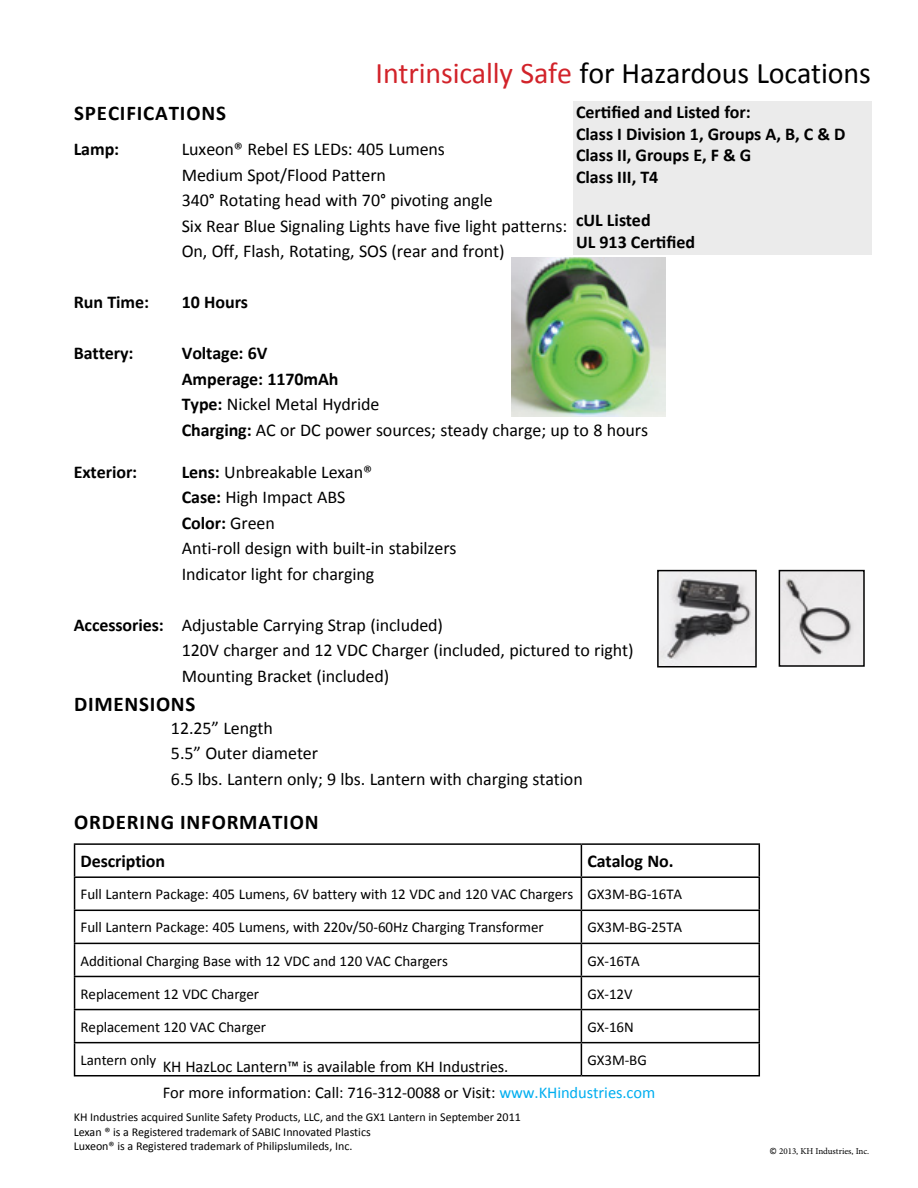
<style>
.page{position:relative;width:918px;height:1188px;background:#fff}
.page>*{position:absolute;margin:0;border:0;box-sizing:border-box;transform-origin:0 0}
.t1{font:30px "Calibri";letter-spacing:-.005em;color:#000}
.t2{font:700 21px "Calibri";letter-spacing:.04em;color:#000}
.t3{font:18px/25.5px "Calibri";letter-spacing:-.005em;color:#000}
.t4{font:700 18px/21.6px "Calibri";letter-spacing:-.005em;color:#000}
.t5{font:16.5px/26.2px "Calibri";letter-spacing:-.005em;color:#000}
.t6{font:15px "Calibri";letter-spacing:-.005em;color:#000}
.t7{font:12px/14.4px "Calibri";color:#000}
.t8{font:9px "Minion Pro";color:#000}
.s1{color:#d2232a}
.s2{font-weight:700}
.s3{color:#00aeef}
.s4{font-family:"Calibri"}
</style>
<div class="page">
<div style="left:573px;top:101px;width:299px;height:154px;background:#ebebeb"></div>
<hr style="left:74px;top:843px;width:507px;height:2px;background:#000">
<hr style="left:74px;top:845px;width:1px;height:31px;background:#000">
<hr style="left:581px;top:843px;width:179px;height:2px;background:#000">
<hr style="left:581px;top:845px;width:1px;height:31px;background:#000">
<hr style="left:759px;top:845px;width:1px;height:31px;background:#000">
<hr style="left:74px;top:876px;width:507px;height:2px;background:#000">
<hr style="left:74px;top:878px;width:1px;height:32px;background:#000">
<hr style="left:581px;top:876px;width:179px;height:2px;background:#000">
<hr style="left:581px;top:878px;width:1px;height:32px;background:#000">
<hr style="left:759px;top:878px;width:1px;height:32px;background:#000">
<hr style="left:74px;top:910px;width:507px;height:1px;background:#000">
<hr style="left:74px;top:911px;width:1px;height:32px;background:#000">
<hr style="left:581px;top:910px;width:179px;height:1px;background:#000">
<hr style="left:581px;top:911px;width:1px;height:32px;background:#000">
<hr style="left:759px;top:911px;width:1px;height:32px;background:#000">
<hr style="left:74px;top:943px;width:507px;height:1px;background:#000">
<hr style="left:74px;top:944px;width:1px;height:32px;background:#000">
<hr style="left:581px;top:943px;width:179px;height:1px;background:#000">
<hr style="left:581px;top:944px;width:1px;height:32px;background:#000">
<hr style="left:759px;top:944px;width:1px;height:32px;background:#000">
<hr style="left:74px;top:976px;width:507px;height:1px;background:#000">
<hr style="left:74px;top:977px;width:1px;height:32px;background:#000">
<hr style="left:581px;top:976px;width:179px;height:1px;background:#000">
<hr style="left:581px;top:977px;width:1px;height:32px;background:#000">
<hr style="left:759px;top:977px;width:1px;height:32px;background:#000">
<hr style="left:74px;top:1009px;width:507px;height:1px;background:#000">
<hr style="left:74px;top:1010px;width:1px;height:32px;background:#000">
<hr style="left:581px;top:1009px;width:179px;height:1px;background:#000">
<hr style="left:581px;top:1010px;width:1px;height:32px;background:#000">
<hr style="left:759px;top:1010px;width:1px;height:32px;background:#000">
<hr style="left:74px;top:1042px;width:507px;height:1px;background:#000">
<hr style="left:74px;top:1043px;width:1px;height:32px;background:#000">
<hr style="left:581px;top:1042px;width:179px;height:1px;background:#000">
<hr style="left:581px;top:1043px;width:1px;height:32px;background:#000">
<hr style="left:759px;top:1043px;width:1px;height:32px;background:#000">
<hr style="left:74px;top:1075px;width:507px;height:1px;background:#000">
<hr style="left:581px;top:1075px;width:179px;height:1px;background:#000">
<img style="left:660px;top:573px;width:94px;height:92px">
<div style="left:657px;top:570px;width:100px;height:98px;border:2px solid #000"></div>
<img style="left:782px;top:573px;width:80px;height:91px">
<div style="left:779px;top:570px;width:86px;height:97px;border:2px solid #000"></div>
<img style="left:511px;top:258px;width:155px;height:158px">
<h1 class="t1" style="left:376px;top:54px;width:497px"><span class="s1">Intrinsically Safe</span> for Hazardous Locations</h1>
<p class="t4" style="left:576px;top:101px;width:269px">Certified and Listed for:<br>Class I Division 1, Groups A, B, C &amp; D<br>Class II, Groups E, F &amp; G<br>Class III, T4</p>
<p class="t4" style="left:576px;top:209px;width:121px">cUL Listed<br>UL 913 Certified</p>
<p class="t2" style="left:74px;top:100px;width:153px">Specifications</p>
<p class="t4" style="left:74px;top:139px;width:47px">Lamp:</p>
<p class="t3" style="left:182px;top:137px;width:387px">Luxeon® Rebel ES LEDs: 405 Lumens<br>Medium Spot/Flood Pattern<br>340° Rotating head with 70° pivoting angle<br>Six Rear Blue Signaling Lights have five light patterns:<br>On, Off, Flash, Rotating, SOS (rear and front)</p>
<p class="t4" style="left:74px;top:292px;width:77px">Run Time:</p>
<p class="t4" style="left:182px;top:292px;width:68px">10 Hours</p>
<p class="t4" style="left:74px;top:343px;width:93px">Battery: V</p>
<p class="t4" style="left:192px;top:343px;width:76px">oltage: 6V</p>
<p class="t4" style="left:74px;top:368px;width:41px">A</p>
<p class="t3" style="left:182px;top:366px;width:468px;text-indent:11px"><span class="s2">mperage: 1170mAh<br>Type:</span> Nickel Metal Hydride<br><span class="s2">Charging:</span> AC or DC power sources; steady charge; up to 8 hours</p>
<p class="t4" style="left:74px;top:461px;width:65px">Exterior:</p>
<p class="t3" style="left:182px;top:459px;width:276px"><span class="s2">Lens:</span> Unbreakable Lexan®<br><span class="s2">Case:</span> High Impact ABS<br><span class="s2">Color:</span> Green<br>Anti-roll design with built-in stabilzers<br>Indicator light for charging</p>
<p class="t3" style="left:182px;top:612px;width:453px;text-indent:-108px"><span class="s2">Accessories:</span> Adjustable Carrying Strap (included)<br>120V charger and 12 VDC Charger (included, pictured to right)<br>Mounting Bracket (included)</p>
<p class="t3" style="left:171px;top:715px;width:413px">12.25” Length<br>5.5” Outer diameter<br>6.5 lbs. Lantern only; 9 lbs. Lantern with charging station</p>
<p class="t2" style="left:74px;top:690px;width:13px">DIMENSI</p>
<p class="t2" style="left:156px;top:690px;width:24px">ONS</p>
<p class="t2" style="left:74px;top:809px;width:246px">Ordering Information</p>
<p class="t4" style="left:81px;top:851px;width:86px">Description</p>
<p class="t4" style="left:587px;top:851px;width:88px">Catalog No.</p>
<p class="t6" style="left:81px;top:885px;width:603px">Full Lantern Package: 405 Lumens, 6V battery with 12 VDC and 120 VAC Chargers GX3M-BG-16TA</p>
<p class="t6" style="left:81px;top:918px;width:465px">Full Lantern Package: 405 Lumens, with 220v/50-60Hz Charging Transformer</p>
<p class="t6" style="left:587px;top:918px;width:96px">GX3M-BG-25TA</p>
<p class="t6" style="left:81px;top:951px;width:369px">Additional Charging Base with 12 VDC and 120 VAC Chargers</p>
<p class="t6" style="left:587px;top:951px;width:54px">GX-16TA</p>
<p class="t6" style="left:81px;top:984px;width:180px">Replacement 12 VDC Charger</p>
<p class="t6" style="left:587px;top:984px;width:47px">GX-12V</p>
<p class="t6" style="left:81px;top:1017px;width:187px">Replacement 120 VAC Charger</p>
<p class="t6" style="left:587px;top:1017px;width:48px">GX-16N</p>
<p class="t6" style="left:81px;top:1050px;width:77px">Lantern only</p>
<p class="t6" style="left:587px;top:1050px;width:61px">GX3M-BG</p>
<p class="t5" style="left:163px;top:1054px;width:494px">KH HazLoc Lantern™ is available from KH Industries.<br>For more information: Call: 716-312-0088 or Visit: <span class="s3">www.KHindustries.com</span></p>
<p class="t7" style="left:74px;top:1110px;width:449px">KH Industries acquired Sunlite Safety Products, LLC, and the GX1 Lantern in September 2011<br>Lexan ® is a Registered trademark of SABIC Innovated Plastics<br>Luxeon® is a Registered trademark of Philipslumileds, Inc.</p>
<p class="t8" style="left:770px;top:1145px;width:101px"><span class="s4">©</span> 2013, KH Industries, Inc.</p>
</div>
